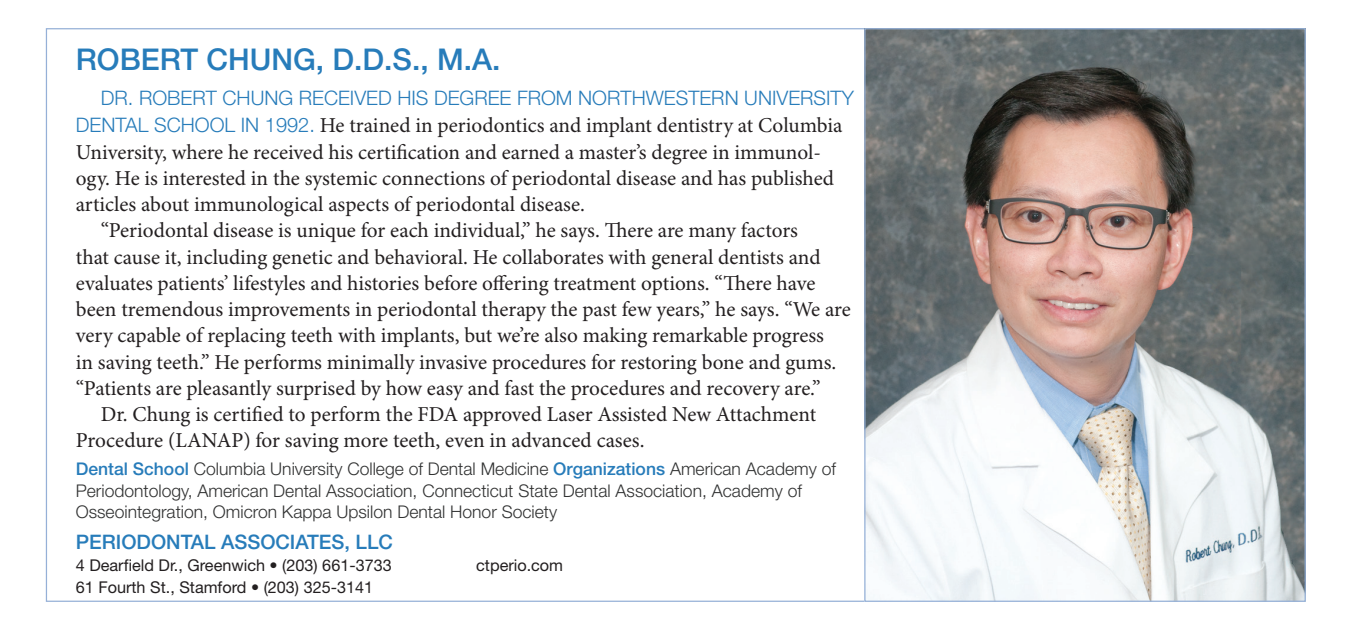
<style>
.page{position:relative;width:1350px;height:630px;background:#fff}
.page>*{position:absolute;margin:0;border:0;box-sizing:border-box;transform-origin:0 0}
.t1{font:500 30px "Helvetica Neue LT Std";color:#277cba}
.t2{font:21.25px "Minion Pro";color:#231f20}
.t3{font:300 20px "Helvetica Neue LT Std";color:#277cba}
.t4{font:500 20px "Helvetica Neue LT Std";color:#277cba}
.t5{font:300 17.5px/21.2px "Helvetica Neue LT Std";color:#313232}
.t6{font:16.25px/22.5px "Helvetica Neue LT Std";color:#231f20}
.s1{font-family:"Helvetica Neue LT Std";font-weight:300;font-size:20px;color:#277cba}
.s2{font-weight:500;color:#277cba}
</style>
<div class="page">
<img style="left:866px;top:30px;width:438px;height:570px">
<h1 class="t1" style="left:76px;top:41px;width:426px">ROBERT CHUNG, D.D.S., M.A.</h1>
<p class="t3" style="left:101px;top:86px;width:755px">DR. ROBERT CHUNG RECEIVED HIS DEGREE FROM NORTHWESTERN UNIVERSITY</p>
<p class="t2" style="left:76px;top:113px;width:768px"><span class="s1">DENTAL SCHOOL in 1992.</span> He trained in periodontics and implant dentistry at Columbia</p>
<p class="t2" style="left:76px;top:139px;width:747px">University, where he received his certification and earned a master’s degree in immunol-</p>
<p class="t2" style="left:76px;top:165px;width:760px">ogy. He is interested in the systemic connections of periodontal disease and has published</p>
<p class="t2" style="left:76px;top:192px;width:511px">articles about immunological aspects of periodontal disease.</p>
<p class="t2" style="left:101px;top:218px;width:699px">“Periodontal disease is unique for each individual,” he says. There are many factors</p>
<p class="t2" style="left:76px;top:244px;width:746px">that cause it, including genetic and behavioral. He collaborates with general dentists and</p>
<p class="t2" style="left:76px;top:270px;width:741px">evaluates patients’ lifestyles and histories before offering treatment options. “There have</p>
<p class="t2" style="left:76px;top:297px;width:777px">been tremendous improvements in periodontal therapy the past few years,” he says. “We are</p>
<p class="t2" style="left:76px;top:323px;width:750px">very capable of replacing teeth with implants, but we’re also making remarkable progress</p>
<p class="t2" style="left:76px;top:349px;width:762px">in saving teeth.” He performs minimally invasive procedures for restoring bone and gums.</p>
<p class="t2" style="left:76px;top:375px;width:746px">“Patients are pleasantly surprised by how easy and fast the procedures and recovery are.”</p>
<p class="t2" style="left:101px;top:402px;width:717px">Dr. Chung is certified to perform the FDA approved Laser Assisted New Attachment</p>
<p class="t2" style="left:76px;top:428px;width:570px">Procedure (LANAP) for saving more teeth, even in advanced cases.</p>
<p class="t5" style="left:76px;top:458px;width:762px"><span class="s2">Dental School</span> Columbia University College of Dental Medicine <span class="s2">Organizations</span> American Academy of<br>Periodontology, American Dental Association, Connecticut State Dental Association, Academy of<br>Osseointegration, Omicron Kappa Upsilon Dental Honor Society</p>
<p class="t4" style="left:76px;top:530px;width:319px">PERIODONTAL ASSOCIATES, LLC</p>
<p class="t6" style="left:76px;top:553px;width:318px">4 Dearfield Dr., Greenwich • (203) 661-3733<br>61 Fourth St., Stamford • (203) 325-3141</p>
<p class="t6" style="left:476px;top:553px;width:88px">ctperio.com</p>
</div>
